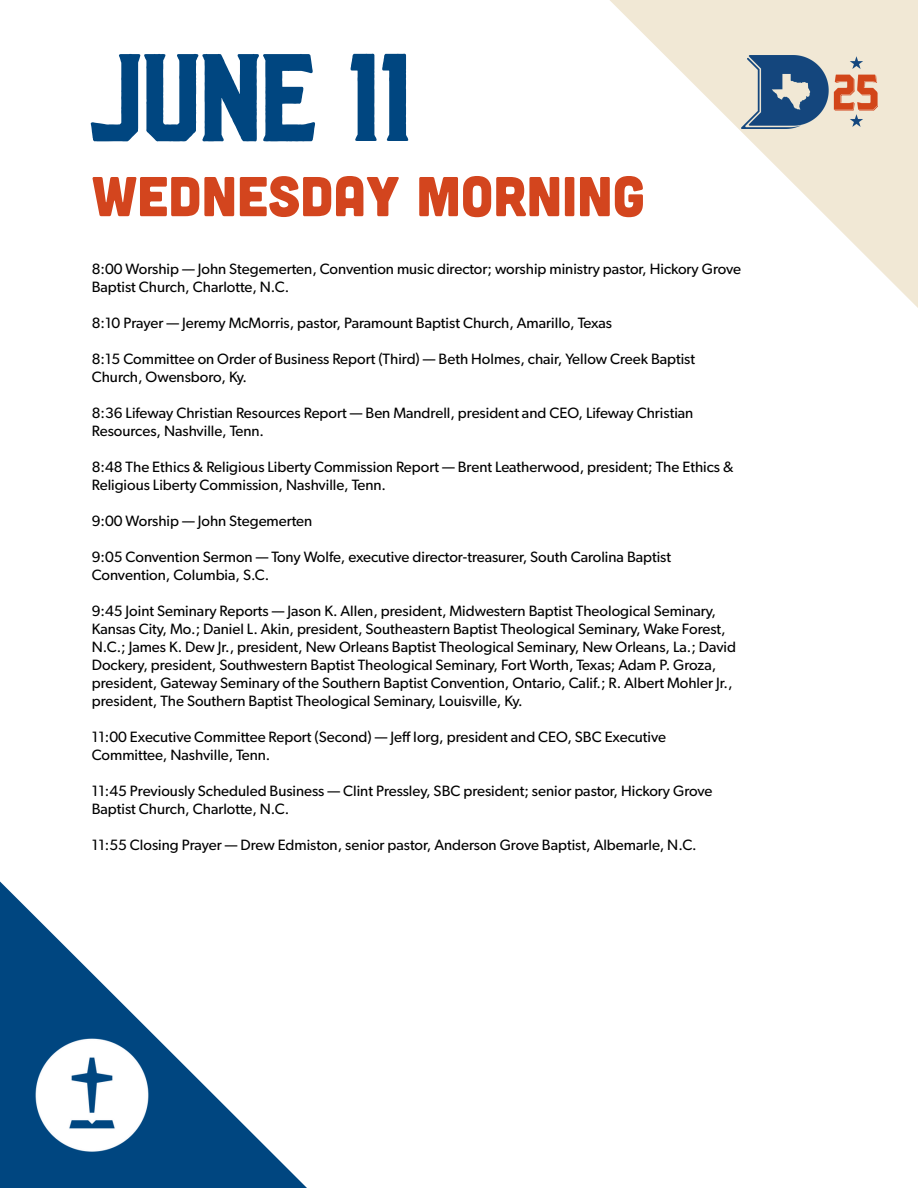
<style>
.page{position:relative;width:918px;height:1188px;background:#fff}
.page>*{position:absolute;margin:0;border:0;box-sizing:border-box;transform-origin:0 0}
.t1{font:124.5px "Dalton Rough";color:#004680}
.t2{font:55.95px "Cubano";color:#d3451e}
.t3{font:15px/18px "Gibson";color:#000}
</style>
<div class="page">
<svg style="left:610px;top:0;width:308px;height:308px"></svg>
<svg style="left:0;top:881px;width:307px;height:307px"></svg>
<img style="left:33px;top:1039px;width:118px;height:115px">
<img style="left:742px;top:55px;width:136px;height:73px">
<h1 class="t1" style="left:92px;top:48px;width:321px">JUNE 11</h1>
<p class="t2" style="left:92px;top:160px;width:555px">WEDNESDAY MORNING</p>
<h2 class="t3" style="left:92px;top:260px;width:651px">8:00 Worship — John Stegemerten, Convention music director; worship ministry pastor, Hickory Grove<br>Baptist Church, Charlotte, N.C.</h2>
<p class="t3" style="left:92px;top:314px;width:522px">8:10 Prayer — Jeremy McMorris, pastor, Paramount Baptist Church, Amarillo, Texas</p>
<p class="t3" style="left:92px;top:350px;width:605px">8:15 Committee on Order of Business Report (Third) — Beth Holmes, chair, Yellow Creek Baptist<br>Church, Owensboro, Ky.</p>
<p class="t3" style="left:92px;top:404px;width:603px">8:36 Lifeway Christian Resources Report — Ben Mandrell, president and CEO, Lifeway Christian<br>Resources, Nashville, Tenn.</p>
<p class="t3" style="left:92px;top:458px;width:643px">8:48 The Ethics &amp; Religious Liberty Commission Report — Brent Leatherwood, president; The Ethics &amp;<br>Religious Liberty Commission, Nashville, Tenn.</p>
<p class="t3" style="left:92px;top:512px;width:222px">9:00 Worship — John Stegemerten</p>
<p class="t3" style="left:92px;top:548px;width:581px">9:05 Convention Sermon — Tony Wolfe, executive director-treasurer, South Carolina Baptist<br>Convention, Columbia, S.C.</p>
<p class="t3" style="left:92px;top:602px;width:646px">9:45 Joint Seminary Reports — Jason K. Allen, president, Midwestern Baptist Theological Seminary, Kansas City, Mo.; Daniel L. Akin, president, Southeastern Baptist Theological Seminary, Wake Forest, N.C.; James K. Dew Jr., president, New Orleans Baptist Theological Seminary, New Orleans, La.; David Dockery, president, Southwestern Baptist Theological Seminary, Fort Worth, Texas; Adam P. Groza, president, Gateway Seminary of the Southern Baptist Convention, Ontario, Calif.; R. Albert Mohler Jr., president, The Southern Baptist Theological Seminary, Louisville, Ky.</p>
<p class="t3" style="left:92px;top:728px;width:576px">11:00 Executive Committee Report (Second) — Jeff Iorg, president and CEO, SBC Executive<br>Committee, Nashville, Tenn.</p>
<p class="t3" style="left:92px;top:782px;width:622px">11:45 Previously Scheduled Business — Clint Pressley, SBC president; senior pastor, Hickory Grove<br>Baptist Church, Charlotte, N.C.</p>
<p class="t3" style="left:92px;top:836px;width:607px">11:55 Closing Prayer — Drew Edmiston, senior pastor, Anderson Grove Baptist, Albemarle, N.C.</p>
</div>
